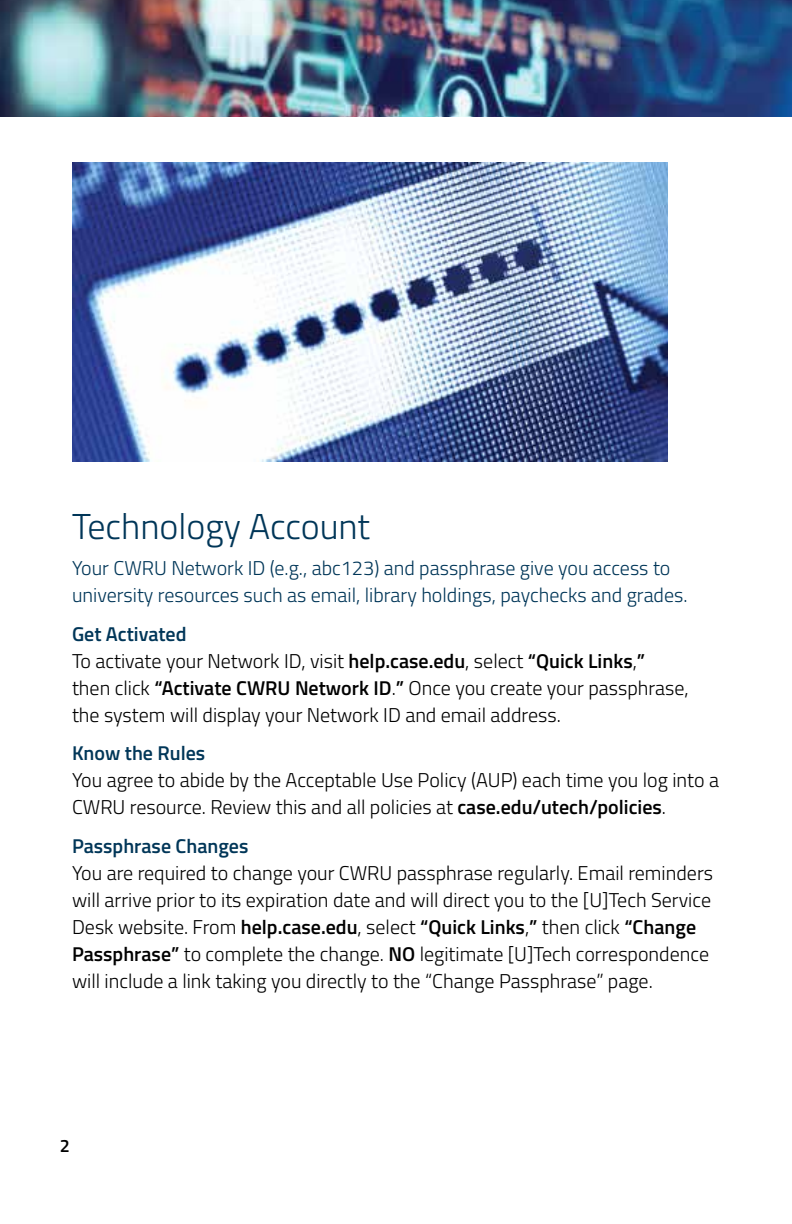
<style>
.page{position:relative;width:792px;height:1224px;background:#fff}
.page>*{position:absolute;margin:0;border:0;box-sizing:border-box;transform-origin:0 0}
.headline{font:300 36px "Titillium";color:#003658}
.body{font:300 20px/27px "Titillium";color:#000}
.body-2{font:300 20px/27px "Titillium";color:#003658}
.subhead{font:600 20px "Titillium";color:#003658}
.t1{font:600 18px "Titillium";color:#000}
.s1{font-weight:600}
</style>
<div class="page">
<img style="left:0;top:0;width:792px;height:116px">
<img style="left:72px;top:162px;width:596px;height:299px">
<h1 class="headline" style="left:72px;top:500px;width:300px">Technology Account</h1>
<p class="body-2" style="left:72px;top:554px;width:617px">Your CWRU Network ID (e.g., abc123) and passphrase give you access to university resources such as email, library holdings, paychecks and grades.</p>
<h2 class="subhead" style="left:72px;top:619px;width:116px">Get Activated</h2>
<p class="body" style="left:72px;top:646px;width:618px">To activate your Network ID, visit <span class="s1">help.case.edu</span>, select <span class="s1">“Quick Links</span>,<span class="s1">”<br></span>then click <span class="s1">“Activate CWRU Network ID</span>.<span class="s1">”</span> Once you create your passphrase, the system will display your Network ID and email address.</p>
<h2 class="subhead" style="left:72px;top:738px;width:135px">Know the Rules</h2>
<p class="body" style="left:72px;top:766px;width:649px">You agree to abide by the Acceptable Use Policy (AUP) each time you log into a<br>CWRU resource. Review this and all policies at <span class="s1">case.edu/utech/policies</span>.</p>
<h2 class="subhead" style="left:72px;top:831px;width:178px">Passphrase Changes</h2>
<p class="body" style="left:72px;top:858px;width:643px">You are required to change your CWRU passphrase regularly. Email reminders will arrive prior to its expiration date and will direct you to the [U]Tech Service Desk website. From <span class="s1">help.case.edu</span>, select <span class="s1">“Quick Links</span>,<span class="s1">”</span> then click <span class="s1">“Change Passphrase”</span> to complete the change. <span class="s1">NO</span> legitimate [U]Tech correspondence will include a link taking you directly to the “Change Passphrase” page.</p>
<p class="t1" style="left:60px;top:1133px;width:12px">2</p>
</div>
